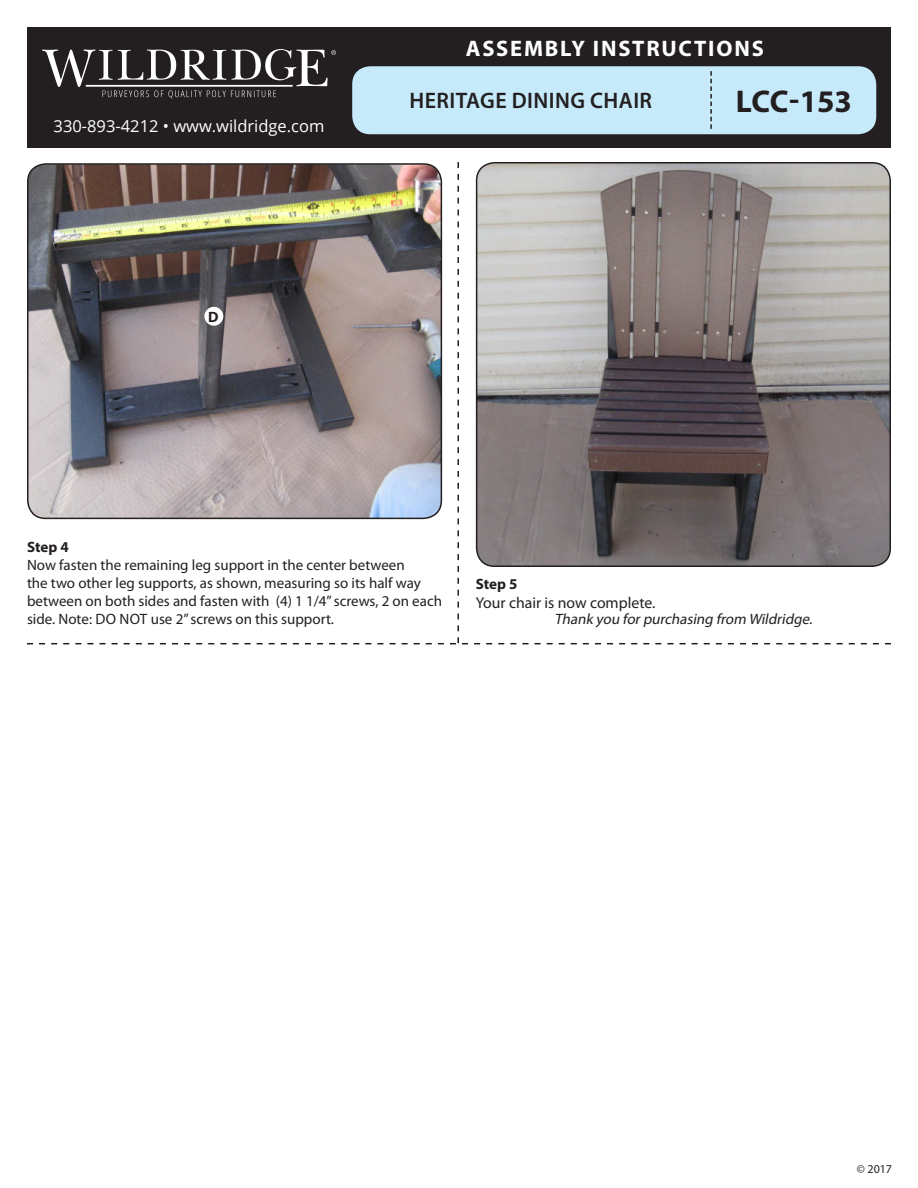
<style>
.page{position:relative;width:918px;height:1188px;background:#fff}
.page>*{position:absolute;margin:0;border:0;box-sizing:border-box;transform-origin:0 0}
.t1{font:700 31.5px "Myriad Pro";color:#231f20}
.t2{font:700 22.5px "Myriad Pro";letter-spacing:.08em;color:#fff}
.t3{font:600 22.5px "Myriad Pro";letter-spacing:.02em;color:#231f20}
.t4{font:16.5px "Open Sans";color:#fff}
.t5{font:15.75px "Myriad Pro";color:#231f20}
.t6{font:15px/18px "Myriad Pro";color:#231f20}
.t7{font:italic 15px "Myriad Pro";color:#231f20}
.t8{font:700 15px "Myriad Pro";color:#231f20}
.t9{font:12px "Myriad Pro";color:#231f20}
</style>
<div class="page">
<div style="left:27px;top:27px;width:864px;height:120px;background:#231f20"></div>
<div style="left:352px;top:66px;width:524px;height:68px;background:#c6eafa;border-radius:18px"></div>
<svg style="left:42px;top:49px;width:294px;height:50px"></svg>
<svg style="left:710px;top:71px;width:2px;height:58px"></svg>
<svg style="left:27px;top:162px;width:864px;height:482px"></svg>
<div style="left:204px;top:307px;width:19px;height:19px;background:#fff;border-radius:50%"></div>
<p class="t4" style="left:54px;top:115px;width:272px">330-893-4212 • www.wildridge.com</p>
<p class="t8" style="left:208px;top:307px;width:12px">D</p>
<h2 class="t2" style="left:466px;top:34px;width:300px">ASSEMBLY INSTRUCTIONS</h2>
<h2 class="t3" style="left:410px;top:87px;width:244px">HERITAGE DINING CHAIR</h2>
<h1 class="t1" style="left:736px;top:81px;width:118px">LCC-153</h1>
<p class="t8" style="left:27px;top:537px;width:43px">STEP 4</p>
<p class="t6" style="left:27px;top:556px;width:417px">Now fasten the remaining leg support in the center between<br>the two other leg supports, as shown, measuring so its half way between on both sides and fasten with (4) 1 1/4” screws, 2 on each side. Note: Do not</p>
<p class="t6" style="left:151px;top:610px;width:185px">use 2” screws on this support.</p>
<p class="t8" style="left:476px;top:574px;width:43px">STEP 5</p>
<p class="t5" style="left:476px;top:593px;width:181px">Your chair is now complete.</p>
<p class="t7" style="left:554px;top:610px;width:263px">Thank you forpurchasing from Wildridge.</p>
<p class="t9" style="left:857px;top:1161px;width:37px">© 2017</p>
</div>
